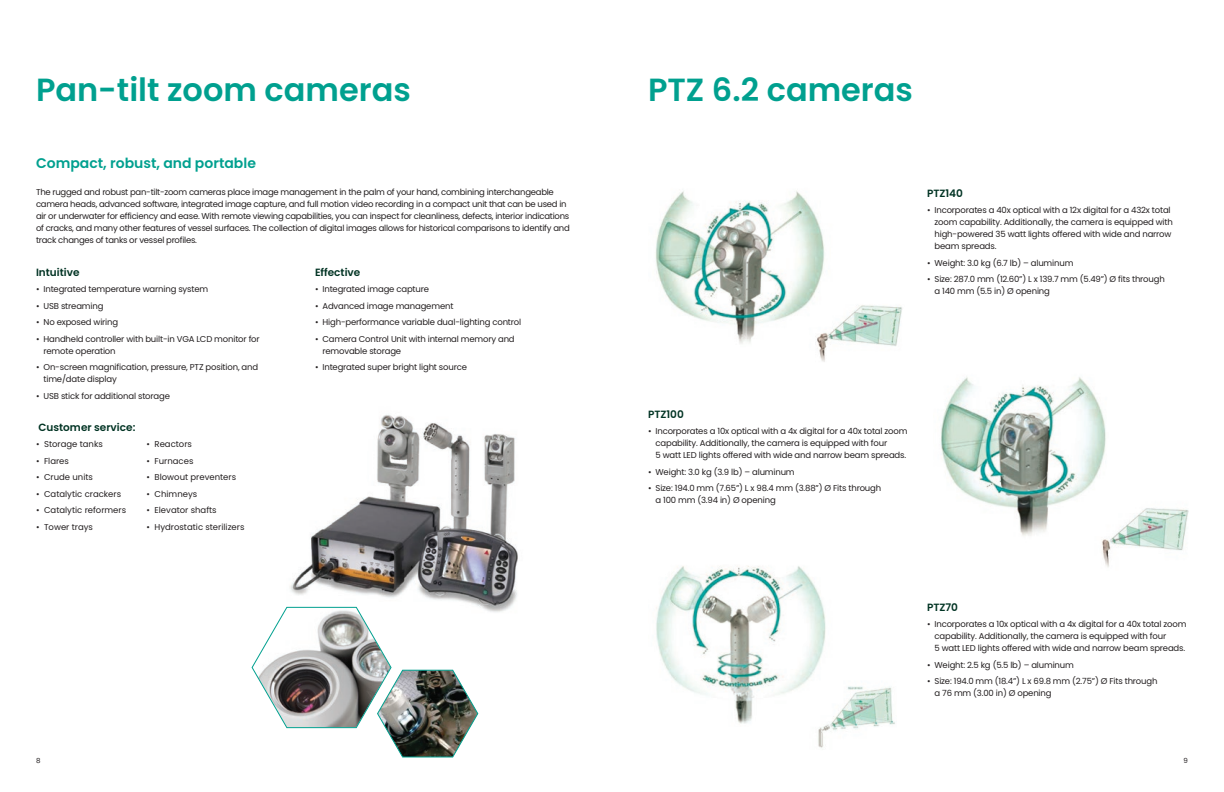
<style>
.page{position:relative;width:1224px;height:792px;background:#fff}
.page>*{position:absolute;margin:0;border:0;box-sizing:border-box;transform-origin:0 0}
._44pt-headline{font:600 32px "Poppins";color:#00a08f}
._15pt-body_subhead{font:600 14px "Poppins";color:#00a08f}
._15pt-body_subhead-2{font:600 10.5px "Poppins";color:#003323}
._15pt-body_subhead-3{font:8.5px/12px "Poppins";letter-spacing:-.02em;color:#231f20}
._15pt-body_subhead-4{font:8.5px "Poppins";color:#231f20}
.t1{font:7px "Poppins";color:#231f20}
</style>
<div class="page">
<img style="left:290px;top:414px;width:228px;height:198px">
<svg style="left:251px;top:606px;width:228px;height:152px"></svg>
<img style="left:655px;top:191px;width:247px;height:171px">
<img style="left:941px;top:377px;width:247px;height:190px">
<img style="left:656px;top:566px;width:239px;height:182px">
<p class="_44pt-headline" style="left:36px;top:71px;width:376px">Pan-tilt zoom cameras</p>
<p class="_15pt-body_subhead" style="left:36px;top:155px;width:221px">Compact, robust, and portable</p>
<p class="_15pt-body_subhead-3" style="left:36px;top:186px;width:535px">The rugged and robust pan-tilt-zoom cameras place image management in the palm of your hand, combining interchangeable camera heads, advanced software, integrated image capture, and full motion video recording in a compact unit that can be used in air or underwater for efficiency and ease. With remote viewing capabilities, you can inspect for cleanliness, defects, interior indications of cracks, and many other features of vessel surfaces. The collection of digital images allows for historical comparisons to identify and track changes of tanks or vessel profiles.</p>
<p class="_15pt-body_subhead-2" style="left:36px;top:266px;width:45px">Intuitive</p>
<p class="_15pt-body_subhead-3" style="left:36px;top:284px;width:174px">• Integrated temperature warning system</p>
<p class="_15pt-body_subhead-3" style="left:36px;top:300px;width:69px">• USB streaming</p>
<p class="_15pt-body_subhead-3" style="left:36px;top:317px;width:84px">• No exposed wiring</p>
<p class="_15pt-body_subhead-3" style="left:44px;top:333px;width:218px;text-indent:-8px">• Handheld controller with built-in VGA LCD monitor for remote operation</p>
<p class="_15pt-body_subhead-3" style="left:44px;top:362px;width:216px;text-indent:-8px">• On-screen magnification, pressure, PTZ position, and time/date display</p>
<p class="_15pt-body_subhead-3" style="left:36px;top:390px;width:135px">• USB stick for additional storage</p>
<p class="_15pt-body_subhead-2" style="left:315px;top:266px;width:47px">Effective</p>
<p class="_15pt-body_subhead-3" style="left:315px;top:284px;width:116px">• Integrated image capture</p>
<p class="_15pt-body_subhead-3" style="left:315px;top:300px;width:140px">• Advanced image management</p>
<p class="_15pt-body_subhead-3" style="left:315px;top:317px;width:208px">• High-performance variable dual-lighting control</p>
<p class="_15pt-body_subhead-3" style="left:323px;top:333px;width:194px;text-indent:-8px">• Camera Control Unit with internal memory and removable storage</p>
<p class="_15pt-body_subhead-3" style="left:315px;top:362px;width:154px">• Integrated super bright light source</p>
<p class="_15pt-body_subhead-2" style="left:38px;top:421px;width:98px">Customer service:</p>
<p class="_15pt-body_subhead-4" style="left:36px;top:439px;width:68px">• Storage tanks</p>
<p class="_15pt-body_subhead-3" style="left:36px;top:455px;width:35px">• Flares</p>
<p class="_15pt-body_subhead-4" style="left:36px;top:472px;width:59px">• Crude units</p>
<p class="_15pt-body_subhead-4" style="left:36px;top:489px;width:87px">• Catalytic crackers</p>
<p class="_15pt-body_subhead-4" style="left:36px;top:505px;width:92px">• Catalytic reformers</p>
<p class="_15pt-body_subhead-4" style="left:36px;top:522px;width:58px">• Tower trays</p>
<p class="_15pt-body_subhead-4" style="left:146px;top:439px;width:47px">• Reactors</p>
<p class="_15pt-body_subhead-4" style="left:146px;top:456px;width:48px">• Furnaces</p>
<p class="_15pt-body_subhead-4" style="left:146px;top:472px;width:91px">• Blowout preventers</p>
<p class="_15pt-body_subhead-4" style="left:146px;top:489px;width:52px">• Chimneys</p>
<p class="_15pt-body_subhead-4" style="left:146px;top:505px;width:72px">• Elevator shafts</p>
<p class="_15pt-body_subhead-4" style="left:146px;top:522px;width:99px">• Hydrostatic sterilizers</p>
<p class="_44pt-headline" style="left:648px;top:71px;width:267px">PTZ 6.2 cameras</p>
<p class="_15pt-body_subhead-2" style="left:927px;top:187px;width:38px">PTZ140</p>
<p class="_15pt-body_subhead-3" style="left:935px;top:204px;width:240px;text-indent:-8px">• Incorporates a 40x optical with a 12x digital for a 432x total zoom capability. Additionally, the camera is equipped with high-powered 35 watt lights offered with wide and narrow beam spreads.</p>
<p class="_15pt-body_subhead-3" style="left:927px;top:257px;width:148px">• Weight: 3.0 kg (6.7 lb) – aluminum</p>
<p class="_15pt-body_subhead-3" style="left:935px;top:273px;width:232px;text-indent:-8px">• Size: 287.0 mm (12.60”) L x 139.7 mm (5.49”) Ø fits through a 140 mm (5.5 in) Ø opening</p>
<p class="_15pt-body_subhead-2" style="left:648px;top:408px;width:37px">PTZ100</p>
<p class="_15pt-body_subhead-3" style="left:656px;top:425px;width:254px;text-indent:-8px">• Incorporates a 10x optical with a 4x digital for a 40x total zoom capability. Additionally, the camera is equipped with four<br>5 watt LED lights offered with wide and narrow beam spreads.</p>
<p class="_15pt-body_subhead-3" style="left:648px;top:466px;width:148px">• Weight: 3.0 kg (3.9 lb) – aluminum</p>
<p class="_15pt-body_subhead-3" style="left:656px;top:482px;width:227px;text-indent:-8px">• Size: 194.0 mm (7.65”) L x 98.4 mm (3.88”) Ø Fits through a 100 mm (3.94 in) Ø opening</p>
<p class="_15pt-body_subhead-2" style="left:927px;top:601px;width:33px">PTZ70</p>
<p class="_15pt-body_subhead-3" style="left:935px;top:618px;width:254px;text-indent:-8px">• Incorporates a 10x optical with a 4x digital for a 40x total zoom capability. Additionally, the camera is equipped with four<br>5 watt LED lights offered with wide and narrow beam spreads.</p>
<p class="_15pt-body_subhead-3" style="left:927px;top:659px;width:148px">• Weight: 2.5 kg (5.5 lb) – aluminum</p>
<p class="_15pt-body_subhead-3" style="left:935px;top:675px;width:224px;text-indent:-8px">• Size: 194.0 mm (18.4”) L x 69.8 mm (2.75”) Ø Fits through a 76 mm (3.00 in) Ø opening</p>
<p class="t1" style="left:36px;top:757px;width:6px">8</p>
<p class="t1" style="left:1184px;top:757px;width:6px">9</p>
</div>
